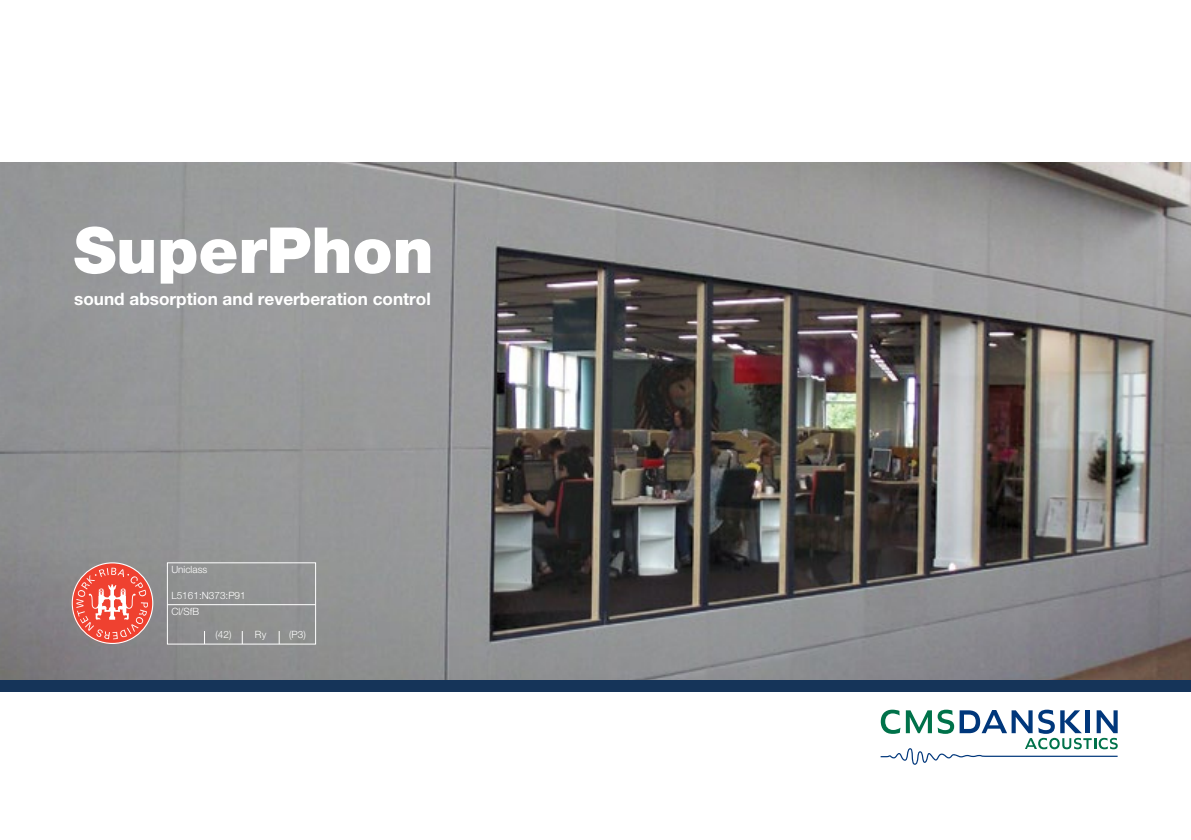
<style>
.page{position:relative;width:1191px;height:840px;background:#fff}
.page>*{position:absolute;margin:0;border:0;box-sizing:border-box;transform-origin:0 0}
.t1{font:900 63.6px "Helvetica Neue LT Pro";color:#fff}
.t2{font:700 17.2px "Helvetica Neue LT Pro";color:#fff}
.t3{font:300 10px "Helvetica Neue LT Pro";color:#fff}
</style>
<div class="page">
<img style="left:0;top:162px;width:1191px;height:517px">
<svg style="left:880px;top:709px;width:237px;height:55px"></svg>
<div style="left:0;top:679px;width:1191px;height:12px;background:#153459"></div>
<svg style="left:72px;top:562px;width:81px;height:81px"></svg>
<svg style="left:76px;top:567px;width:72px;height:72px;background:#e96c60"></svg>
<div style="left:72px;top:562px;width:81px;height:81px;border:1px solid #fff;border-radius:50%"></div>
<div style="left:167px;top:562px;width:149px;height:82px;border:1px solid #fff"></div>
<hr style="left:167px;top:603px;width:148px;height:1px;background:#fff">
<svg style="left:204px;top:630px;width:1px;height:13px"></svg>
<svg style="left:242px;top:630px;width:1px;height:13px"></svg>
<svg style="left:279px;top:630px;width:1px;height:13px"></svg>
<h1 class="t1" style="left:74px;top:212px;width:361px">SuperPhon</h1>
<p class="t2" style="left:74px;top:288px;width:358px">sound absorption and reverberation control</p>
<p class="t3" style="left:171px;top:563px;width:37px">Uniclass</p>
<p class="t3" style="left:171px;top:605px;width:29px">Cl/SfB</p>
<p class="t3" style="left:171px;top:589px;width:76px">L5161:N373:P91</p>
<p class="t3" style="left:215px;top:628px;width:52px">(42) Ry</p>
<p class="t3" style="left:289px;top:628px;width:18px">(P3)</p>
</div>
